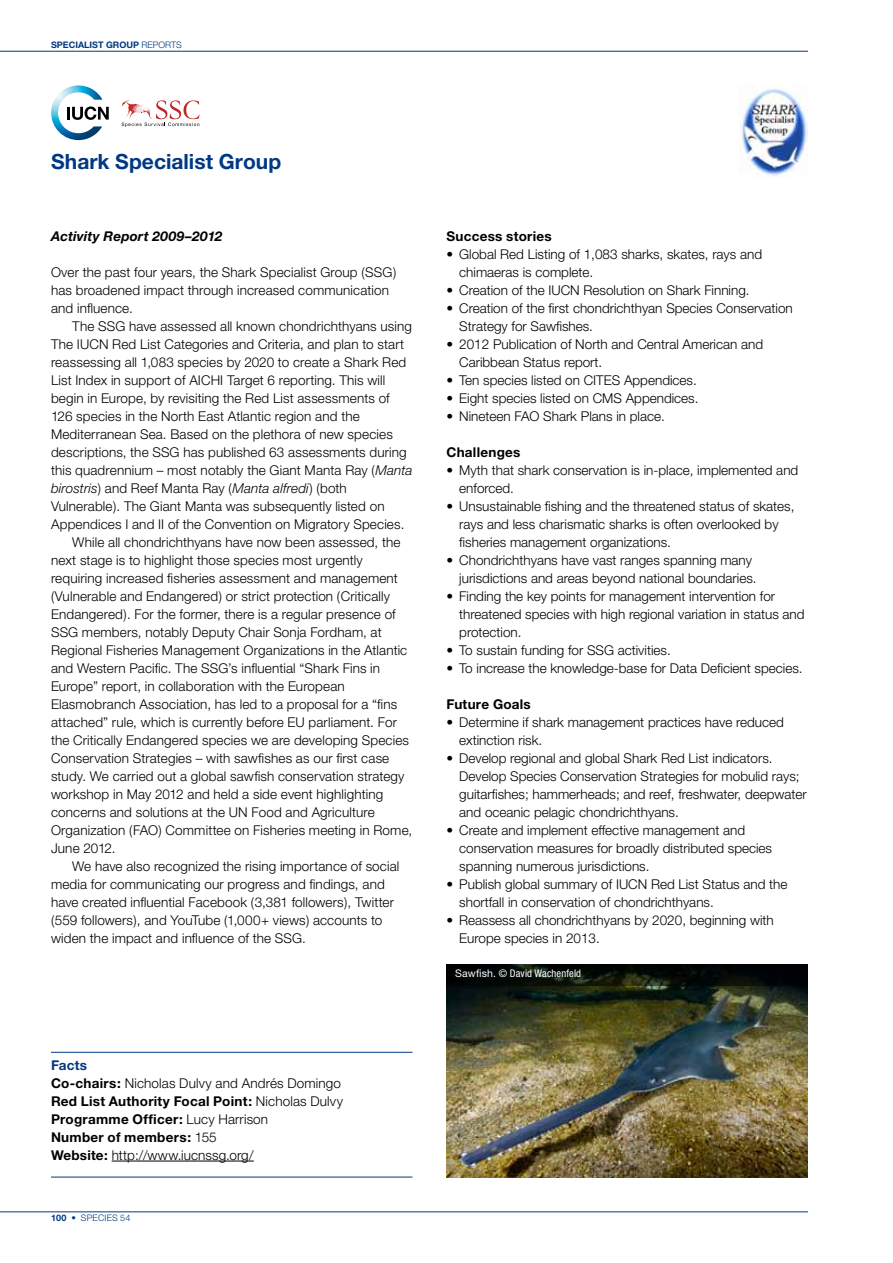
<style>
.page{position:relative;width:893px;height:1263px;background:#fff}
.page>*{position:absolute;margin:0;border:0;box-sizing:border-box;transform-origin:0 0}
.t1{font:700 21px "Helvetica Neue";color:#003882}
.t2{font:300 13.5px/18px "Helvetica Neue";color:#000}
.t3{font:700 13.5px "Helvetica Neue";letter-spacing:.02em;color:#000}
.t4{font:italic 700 13.5px "Helvetica Neue";letter-spacing:.01em;color:#000}
.t5{font:condensed 10.5px "Helvetica Neue";letter-spacing:.01em;color:#fff}
.t6{font:300 9px "Helvetica Neue";letter-spacing:.02em;color:#003882}
.t7{font:700 9px "Helvetica Neue";color:#003882}
.s1{font-weight:700}
.s2{font-style:italic}
.s3{font-weight:700;color:#003882}
.s4{font-stretch:normal}
</style>
<div class="page">
<hr style="left:0;top:1211px;width:808px;height:1px;background:#003882">
<hr style="left:0;top:51px;width:808px;height:1px;background:#003882">
<img style="left:51px;top:85px;width:51px;height:55px">
<svg style="left:67px;top:106px;width:42px;height:14px"></svg>
<svg style="left:122px;top:100px;width:77px;height:27px"></svg>
<img style="left:446px;top:986px;width:362px;height:192px">
<hr style="left:51px;top:1052px;width:361px;height:1px;background:#003882">
<hr style="left:51px;top:1177px;width:361px;height:1px;background:#003882">
<hr style="left:112px;top:1161px;width:142px;height:1px;background:#000">
<img style="left:740px;top:85px;width:68px;height:91px">
<svg style="left:446px;top:964px;width:362px;height:22px;background:#070c08"></svg>
<p class="t7" style="left:51px;top:39px;width:63px">specialist gro</p>
<p class="t6" style="left:126px;top:39px;width:40px"><span class="s1">up</span> report</p>
<p class="t6" style="left:176px;top:39px;width:7px">s</p>
<h1 class="t1" style="left:51px;top:149px;width:232px">Shark Specialist Group</h1>
<p class="t4" style="left:51px;top:228px;width:173px">Activity Report 2009–2012</p>
<p class="t2" style="left:51px;top:263px;width:347px">Over the past four years, the Shark Specialist Group (SSG) has broadened impact through increased communication and influence.</p>
<p class="t2" style="left:72px;top:317px;width:341px">The SSG have assessed all known chondrichthyans using</p>
<p class="t2" style="left:51px;top:335px;width:355px">The IUCN Red List Categories and Criteria, and plan to start</p>
<p class="t2" style="left:51px;top:353px;width:357px">reassessing all 1,083 species by 2020 to create a Shark Red</p>
<p class="t2" style="left:51px;top:371px;width:336px">List Index in support of AICHI Target 6 reporting. This will</p>
<p class="t2" style="left:51px;top:389px;width:340px">begin in Europe, by revisiting the Red List assessments of</p>
<p class="t2" style="left:51px;top:407px;width:310px">126 species in the North East Atlantic region and the</p>
<p class="t2" style="left:51px;top:425px;width:343px">Mediterranean Sea. Based on the plethora of new species</p>
<p class="t2" style="left:51px;top:443px;width:357px">descriptions, the SSG has published 63 assessments during</p>
<p class="t2" style="left:51px;top:461px;width:363px">this quadrennium – most notably the Giant Manta Ray (<span class="s2">Manta</span></p>
<p class="t2" style="left:51px;top:479px;width:297px"><span class="s2">birostris</span>) and Reef Manta Ray (<span class="s2">Manta alfredi</span>) (both</p>
<p class="t2" style="left:51px;top:497px;width:335px">Vulnerable). The Giant Manta was subsequently listed on</p>
<p class="t2" style="left:51px;top:515px;width:355px">Appendices I and II of the Convention on Migratory Species.</p>
<p class="t2" style="left:72px;top:533px;width:330px">While all chondrichthyans have now been assessed, the</p>
<p class="t2" style="left:51px;top:551px;width:313px">next stage is to highlight those species most urgently</p>
<p class="t2" style="left:51px;top:569px;width:348px">requiring increased fisheries assessment and management</p>
<p class="t2" style="left:51px;top:587px;width:341px">(Vulnerable and Endangered) or strict protection (Critically</p>
<p class="t2" style="left:51px;top:605px;width:346px">Endangered). For the former, there is a regular presence of</p>
<p class="t2" style="left:51px;top:623px;width:332px">SSG members, notably Deputy Chair Sonja Fordham, at</p>
<p class="t2" style="left:51px;top:641px;width:358px">Regional Fisheries Management Organizations in the Atlantic</p>
<p class="t2" style="left:51px;top:659px;width:331px">and Western Pacific. The SSG’s influential “Shark Fins in</p>
<p class="t2" style="left:51px;top:677px;width:295px">Europe” report, in collaboration with the European</p>
<p class="t2" style="left:51px;top:695px;width:348px">Elasmobranch Association, has led to a proposal for a “fins</p>
<p class="t2" style="left:51px;top:713px;width:347px">attached” rule, which is currently before EU parliament. For</p>
<p class="t2" style="left:51px;top:731px;width:360px">the Critically Endangered species we are developing Species</p>
<p class="t2" style="left:51px;top:749px;width:340px">Conservation Strategies – with sawfishes as our first case</p>
<p class="t2" style="left:51px;top:767px;width:355px">study. We carried out a global sawfish conservation strategy</p>
<p class="t2" style="left:51px;top:785px;width:334px">workshop in May 2012 and held a side event highlighting</p>
<p class="t2" style="left:51px;top:803px;width:325px">concerns and solutions at the UN Food and Agriculture</p>
<p class="t2" style="left:51px;top:821px;width:363px">Organization (FAO) Committee on Fisheries meeting in Rome,</p>
<p class="t2" style="left:51px;top:839px;width:66px">June 2012.</p>
<p class="t2" style="left:72px;top:857px;width:329px">We have also recognized the rising importance of social</p>
<p class="t2" style="left:51px;top:875px;width:335px">media for communicating our progress and findings, and</p>
<p class="t2" style="left:51px;top:893px;width:345px">have created influential Facebook (3,381 followers), Twitter</p>
<p class="t2" style="left:51px;top:911px;width:333px">(559 followers), and YouTube (1,000+ views) accounts to</p>
<p class="t2" style="left:51px;top:929px;width:256px">widen the impact and influence of the SSG.</p>
<p class="t2" style="left:51px;top:1055px;width:294px"><span class="s3">Facts<br></span><span class="s1">Co-chairs:</span> Nicholas Dulvy and Andrés Domingo<br><span class="s1">Red List Authority Focal Point:</span> Nicholas Dulvy<br><span class="s1">Programme Officer:</span> Lucy Harrison<br><span class="s1">Number of members:</span> 155<br><span class="s1">Website:</span> http://www.iucnssg.org/</p>
<p class="t6" style="left:51px;top:1212px;width:81px"><span class="s1">100</span> • species 54</p>
<p class="t3" style="left:446px;top:228px;width:107px">Success stories</p>
<p class="t2" style="left:459px;top:245px;width:304px;text-indent:-13px">• Global Red Listing of 1,083 sharks, skates, rays and chimaeras is complete.</p>
<p class="t2" style="left:446px;top:281px;width:305px">• Creation of the IUCN Resolution on Shark Finning.</p>
<p class="t2" style="left:459px;top:299px;width:335px;text-indent:-13px">• Creation of the first chondrichthyan Species Conservation<br>Strategy for Sawfishes.</p>
<p class="t2" style="left:459px;top:335px;width:305px;text-indent:-13px">• 2012 Publication of North and Central American and<br>Caribbean Status report.</p>
<p class="t2" style="left:446px;top:371px;width:252px">• Ten species listed on CITES Appendices.</p>
<p class="t2" style="left:446px;top:389px;width:254px">• Eight species listed on CMS Appendices.</p>
<p class="t2" style="left:446px;top:407px;width:220px">• Nineteen FAO Shark Plans in place.</p>
<p class="t3" style="left:446px;top:444px;width:75px">Challenges</p>
<p class="t2" style="left:459px;top:461px;width:341px;text-indent:-13px">• Myth that shark conservation is in-place, implemented and enforced.</p>
<p class="t2" style="left:459px;top:497px;width:337px;text-indent:-13px">• Unsustainable fishing and the threatened status of skates, rays and less charismatic sharks is often overlooked by fisheries management organizations.</p>
<p class="t2" style="left:459px;top:551px;width:299px;text-indent:-13px">• Chondrichthyans have vast ranges spanning many jurisdictions and areas beyond national boundaries.</p>
<p class="t2" style="left:459px;top:587px;width:347px;text-indent:-13px">• Finding the key points for management intervention for threatened species with high regional variation in status and protection.</p>
<p class="t2" style="left:446px;top:641px;width:226px">• To sustain funding for SSG activities.</p>
<p class="t2" style="left:446px;top:659px;width:358px">• To increase the knowledge-base for Data Deficient species.</p>
<p class="t3" style="left:446px;top:696px;width:86px">Future Goals</p>
<p class="t2" style="left:459px;top:713px;width:326px;text-indent:-13px">• Determine if shark management practices have reduced extinction risk.</p>
<p class="t2" style="left:459px;top:749px;width:349px;text-indent:-13px">• Develop regional and global Shark Red List indicators.<br>Develop Species Conservation Strategies for mobulid rays; guitarfishes; hammerheads; and reef, freshwater, deepwater and oceanic pelagic chondrichthyans.</p>
<p class="t2" style="left:459px;top:821px;width:314px;text-indent:-13px">• Create and implement effective management and conservation measures for broadly distributed species spanning numerous jurisdictions.</p>
<p class="t2" style="left:459px;top:875px;width:330px;text-indent:-13px">• Publish global summary of IUCN Red List Status and the shortfall in conservation of chondrichthyans.</p>
<p class="t2" style="left:459px;top:911px;width:316px;text-indent:-13px">• Reassess all chondrichthyans by 2020, beginning with<br>Europe species in 2013.</p>
<p class="t5" style="left:455px;top:967px;width:128px"><span class="s4">Sawfish. ©</span> David Wachenfeld</p>
</div>
